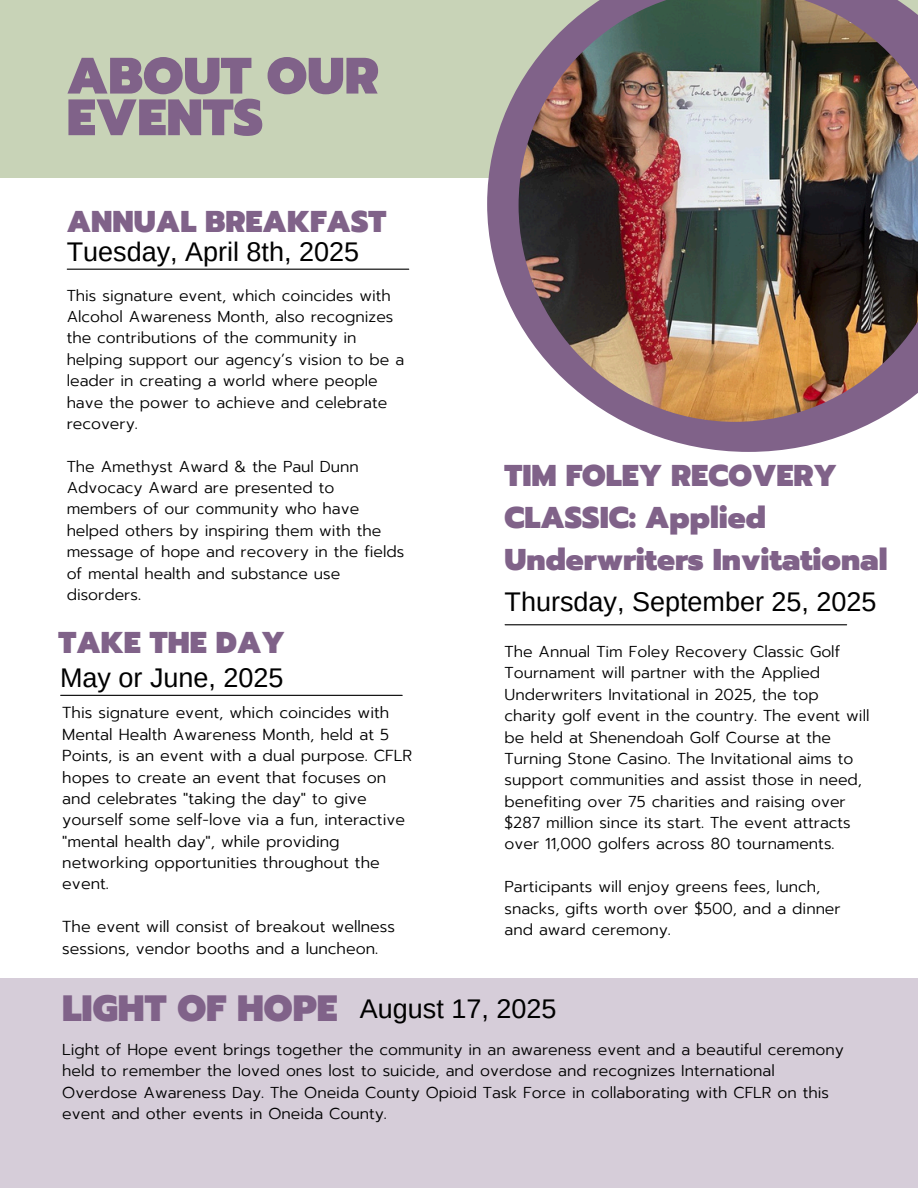
<style>
.page{position:relative;width:918px;height:1188px;background:#fff}
.page>*{position:absolute;margin:0;border:0;box-sizing:border-box;transform-origin:0 0}
.t1{font:900 51.15px/41.7px "Prompt";color:#806289}
.t2{font:900 36.45px "Prompt";color:#806289}
.t3{font:900 30px/41.7px "Prompt";color:#806289}
.t4{font:27px "Arimo";color:#000}
.t5{font:300 15.9px/21.3px "Prompt";color:#000}
.t6{font:300 15.75px/21.3px "Prompt";color:#000}
</style>
<div class="page">
<div style="left:0;top:0;width:918px;height:178px;background:#c8d3b7"></div>
<div style="left:0;top:978px;width:918px;height:210px;background:#d6cdd9"></div>
<svg style="left:487px;top:85px;width:386px;height:367px"></svg>
<img style="left:519px;top:0;width:399px;height:422px">
<hr style="left:67px;top:269px;width:342px;height:1px;background:#000">
<hr style="left:505px;top:624px;width:342px;height:1px;background:#000">
<hr style="left:61px;top:695px;width:341px;height:1px;background:#000">
<h3 class="t1" style="left:67px;top:56px;width:314px">ABOUT OUR<br>EVENTS</h3>
<p class="t3" style="left:67px;top:201px;width:321px">ANNUAL BREAKFAST</p>
<h5 class="t4" style="left:67px;top:237px;width:294px">Tuesday, April 8th, 2025</h5>
<p class="t6" style="left:67px;top:285px;width:339px">This signature event, which coincides with Alcohol Awareness Month, also recognizes the contributions of the community in helping support our agency’s vision to be a leader in creating a world where people have the power to achieve and celebrate recovery.</p>
<h4 class="t6" style="left:67px;top:456px;width:339px">The Amethyst Award &amp; the Paul Dunn<br>Advocacy Award are presented to members of our community who have helped others by inspiring them with the message of hope and recovery in the fields of mental health and substance use disorders.</h4>
<h3 class="t3" style="left:59px;top:622px;width:228px">TAKE THE DAY</h3>
<p class="t4" style="left:60px;top:663px;width:225px">May or June, 2025</p>
<p class="t5" style="left:62px;top:702px;width:351px">This signature event, which coincides with Mental Health Awareness Month, held at 5<br>Points, is an event with a dual purpose. CFLR hopes to create an event that focuses on and celebrates "taking the day" to give yourself some self-love via a fun, interactive "mental health day", while providing networking opportunities throughout the event.</p>
<h5 class="t5" style="left:62px;top:916px;width:334px">The event will consist of breakout wellness sessions, vendor booths and a luncheon.</h5>
<p class="t3" style="left:505px;top:455px;width:385px">TIM FOLEY RECOVERY<br>CLASSIC: Applied<br>Underwriters Invitational</p>
<p class="t4" style="left:505px;top:587px;width:373px">Thursday, September 25, 2025</p>
<p class="t6" style="left:505px;top:641px;width:367px">The Annual Tim Foley Recovery Classic Golf Tournament will partner with the Applied Underwriters Invitational in 2025, the top charity golf event in the country. The event will be held at Shenendoah Golf Course at the Turning Stone Casino. The Invitational aims to support communities and assist those in need, benefiting over 75 charities and raising over $287 million since its start. The event attracts over 11,000 golfers across 80 tournaments.</p>
<h2 class="t6" style="left:505px;top:876px;width:338px">Participants will enjoy greens fees, lunch, snacks, gifts worth over $500, and a dinner and award ceremony.</h2>
<h5 class="t2" style="left:62px;top:981px;width:277px">LIGHT OF HOPE</h5>
<h5 class="t4" style="left:360px;top:993px;width:198px">August 17, 2025</h5>
<p class="t6" style="left:62px;top:1039px;width:783px">Light of Hope event brings together the community in an awareness event and a beautiful ceremony held to remember the loved ones lost to suicide, and overdose and recognizes International Overdose Awareness Day. The Oneida County Opioid Task Force in collaborating with CFLR on this event and other events in Oneida County.</p>
</div>
